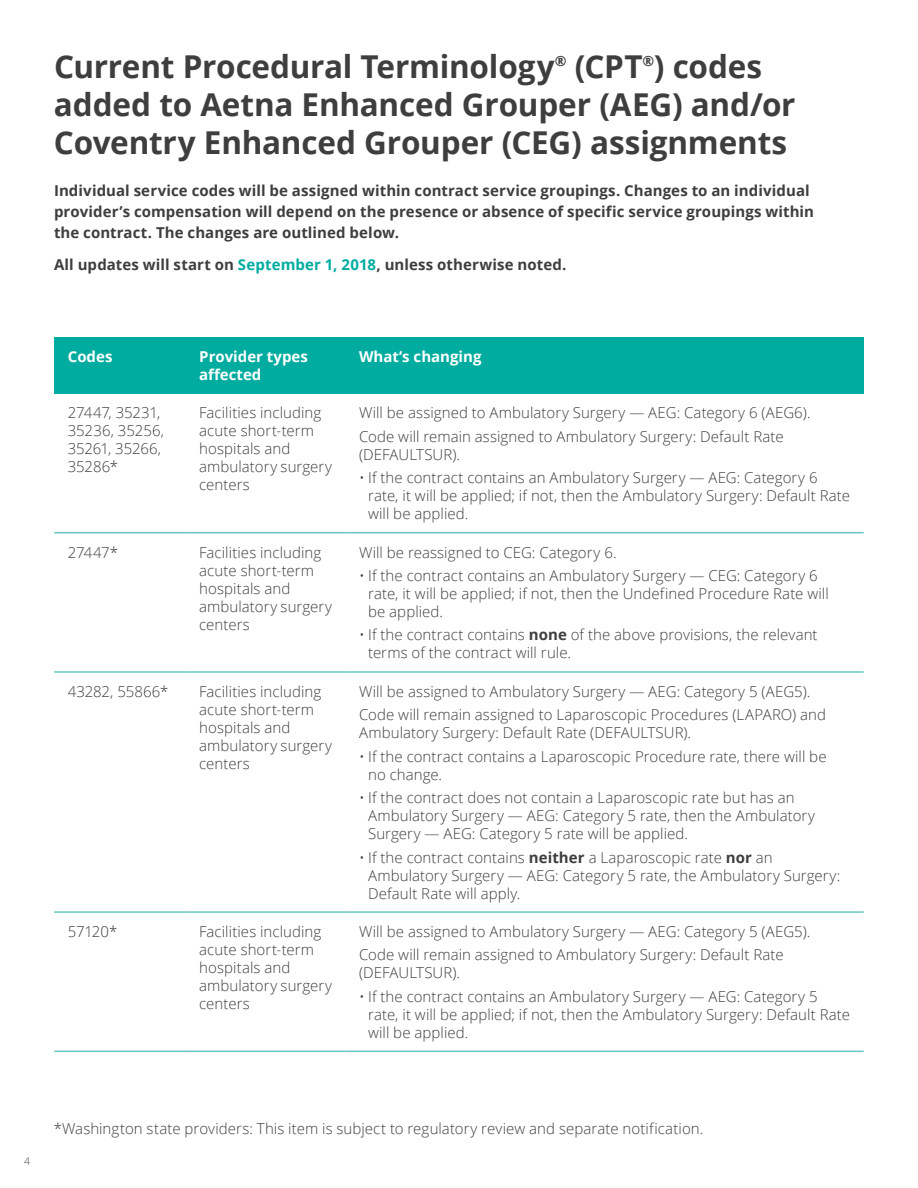
<style>
.page{position:relative;width:918px;height:1188px;background:#fff}
.page>*{position:absolute;margin:0;border:0;box-sizing:border-box;transform-origin:0 0}
.t1{font:700 31.5px/37.8px "Open Sans";letter-spacing:-.005em;color:#3e3e3f}
.t2{font:300 15px/18px "Open Sans";letter-spacing:.005em;color:#3e3e3f}
.t3{font:700 15px/21px "Open Sans";letter-spacing:.005em;color:#3e3e3f}
.t4{font:700 15px/18px "Open Sans";color:#fff}
.t5{font:700 14.1px "Open Sans";color:#3e3e3f}
.t6{font:300 10.5px "Open Sans";color:#3e3e3f}
.s1{color:#00aca0}
.s2{font-weight:700}
</style>
<div class="page">
<hr style="left:346px;top:532px;width:518px;height:1px;background:#67c7c0">
<hr style="left:346px;top:671px;width:518px;height:2px;background:#67c7c0">
<hr style="left:346px;top:911px;width:518px;height:2px;background:#67c7c0">
<hr style="left:346px;top:1051px;width:518px;height:1px;background:#67c7c0">
<hr style="left:54px;top:532px;width:132px;height:1px;background:#67c7c0">
<hr style="left:54px;top:671px;width:132px;height:2px;background:#67c7c0">
<hr style="left:54px;top:911px;width:132px;height:2px;background:#67c7c0">
<hr style="left:54px;top:1051px;width:132px;height:1px;background:#67c7c0">
<hr style="left:186px;top:532px;width:160px;height:1px;background:#67c7c0">
<hr style="left:186px;top:671px;width:160px;height:2px;background:#67c7c0">
<hr style="left:186px;top:911px;width:160px;height:2px;background:#67c7c0">
<hr style="left:186px;top:1051px;width:160px;height:1px;background:#67c7c0">
<div style="left:54px;top:337px;width:132px;height:56px;background:#00aca0"></div>
<div style="left:186px;top:337px;width:160px;height:56px;background:#00aca0"></div>
<div style="left:346px;top:337px;width:518px;height:56px;background:#00aca0"></div>
<h3 class="t1" style="left:54px;top:47px;width:502px">Current Procedural Terminology</h3>
<h3 class="t5" style="left:555px;top:50px;width:13px">®</h3>
<h3 class="t1" style="left:575px;top:47px;width:189px">(CPT ) codes</h3>
<h3 class="t5" style="left:642px;top:50px;width:13px">®</h3>
<h3 class="t1" style="left:54px;top:85px;width:743px">added to Aetna Enhanced Grouper (AEG) and/or<br>Coventry Enhanced Grouper (CEG) assignments</h3>
<p class="t3" style="left:54px;top:180px;width:762px">Individual service codes will be assigned within contract service groupings. Changes to an individual provider’s compensation will depend on the presence or absence of specific service groupings within the contract. The changes are outlined below.</p>
<p class="t3" style="left:54px;top:254px;width:514px">All updates will start on <span class="s1">September 1, 2018</span>, unless otherwise noted.</p>
<p class="t4" style="left:68px;top:347px;width:46px">Codes</p>
<p class="t4" style="left:199px;top:347px;width:110px">Provider types affected</p>
<p class="t4" style="left:359px;top:347px;width:124px">What’s changing</p>
<p class="t2" style="left:68px;top:404px;width:98px">27447, 35231,<br>35236, 35256,<br>35261, 35266,<br>35286*</p>
<p class="t2" style="left:199px;top:404px;width:134px">Facilities including acute short-term hospitals and ambulatory surgery centers</p>
<p class="t2" style="left:359px;top:404px;width:453px">Will be assigned to Ambulatory Surgery — AEG: Category 6 (AEG6).</p>
<p class="t2" style="left:359px;top:427px;width:426px">Code will remain assigned to Ambulatory Surgery: Default Rate (DEFAULTSUR).</p>
<p class="t2" style="left:368px;top:468px;width:483px;text-indent:-9px">• If the contract contains an Ambulatory Surgery — AEG: Category 6 rate, it will be applied; if not, then the Ambulatory Surgery: Default Rate will be applied.</p>
<p class="t2" style="left:68px;top:543px;width:52px">27447*</p>
<p class="t2" style="left:199px;top:543px;width:134px">Facilities including acute short-term hospitals and ambulatory surgery centers</p>
<p class="t2" style="left:359px;top:543px;width:259px">Will be reassigned to CEG: Category 6.</p>
<p class="t2" style="left:368px;top:566px;width:462px;text-indent:-9px">• If the contract contains an Ambulatory Surgery — CEG: Category 6 rate, it will be applied; if not, then the Undefined Procedure Rate will be applied.</p>
<p class="t2" style="left:368px;top:626px;width:451px;text-indent:-9px">• If the contract contains <span class="s2">none</span> of the above provisions, the relevant terms of the contract will rule.</p>
<p class="t2" style="left:68px;top:682px;width:102px">43282, 55866*</p>
<p class="t2" style="left:199px;top:682px;width:134px">Facilities including acute short-term hospitals and ambulatory surgery centers</p>
<p class="t2" style="left:359px;top:682px;width:453px">Will be assigned to Ambulatory Surgery — AEG: Category 5 (AEG5).</p>
<p class="t2" style="left:359px;top:706px;width:468px">Code will remain assigned to Laparoscopic Procedures (LAPARO) and<br>Ambulatory Surgery: Default Rate (DEFAULTSUR).</p>
<p class="t2" style="left:368px;top:747px;width:460px;text-indent:-9px">• If the contract contains a Laparoscopic Procedure rate, there will be no change.</p>
<p class="t2" style="left:368px;top:788px;width:449px;text-indent:-9px">• If the contract does not contain a Laparoscopic rate but has an<br>Ambulatory Surgery — AEG: Category 5 rate, then the Ambulatory<br>Surgery — AEG: Category 5 rate will be applied.</p>
<p class="t2" style="left:368px;top:848px;width:474px;text-indent:-9px">• If the contract contains <span class="s2">neither</span> a Laparoscopic rate <span class="s2">nor</span> an<br>Ambulatory Surgery — AEG: Category 5 rate, the Ambulatory Surgery:<br>Default Rate will apply.</p>
<p class="t2" style="left:68px;top:922px;width:51px">57120*</p>
<p class="t2" style="left:199px;top:922px;width:134px">Facilities including acute short-term hospitals and ambulatory surgery centers</p>
<p class="t2" style="left:359px;top:922px;width:453px">Will be assigned to Ambulatory Surgery — AEG: Category 5 (AEG5).</p>
<p class="t2" style="left:359px;top:946px;width:426px">Code will remain assigned to Ambulatory Surgery: Default Rate (DEFAULTSUR).</p>
<p class="t2" style="left:368px;top:987px;width:483px;text-indent:-9px">• If the contract contains an Ambulatory Surgery — AEG: Category 5 rate, it will be applied; if not, then the Ambulatory Surgery: Default Rate will be applied.</p>
<p class="t6" style="left:24px;top:1154px;width:7px">4</p>
<p class="t2" style="left:54px;top:1119px;width:651px">*Washington state providers: This item is subject to regulatory review and separate notification.</p>
</div>
